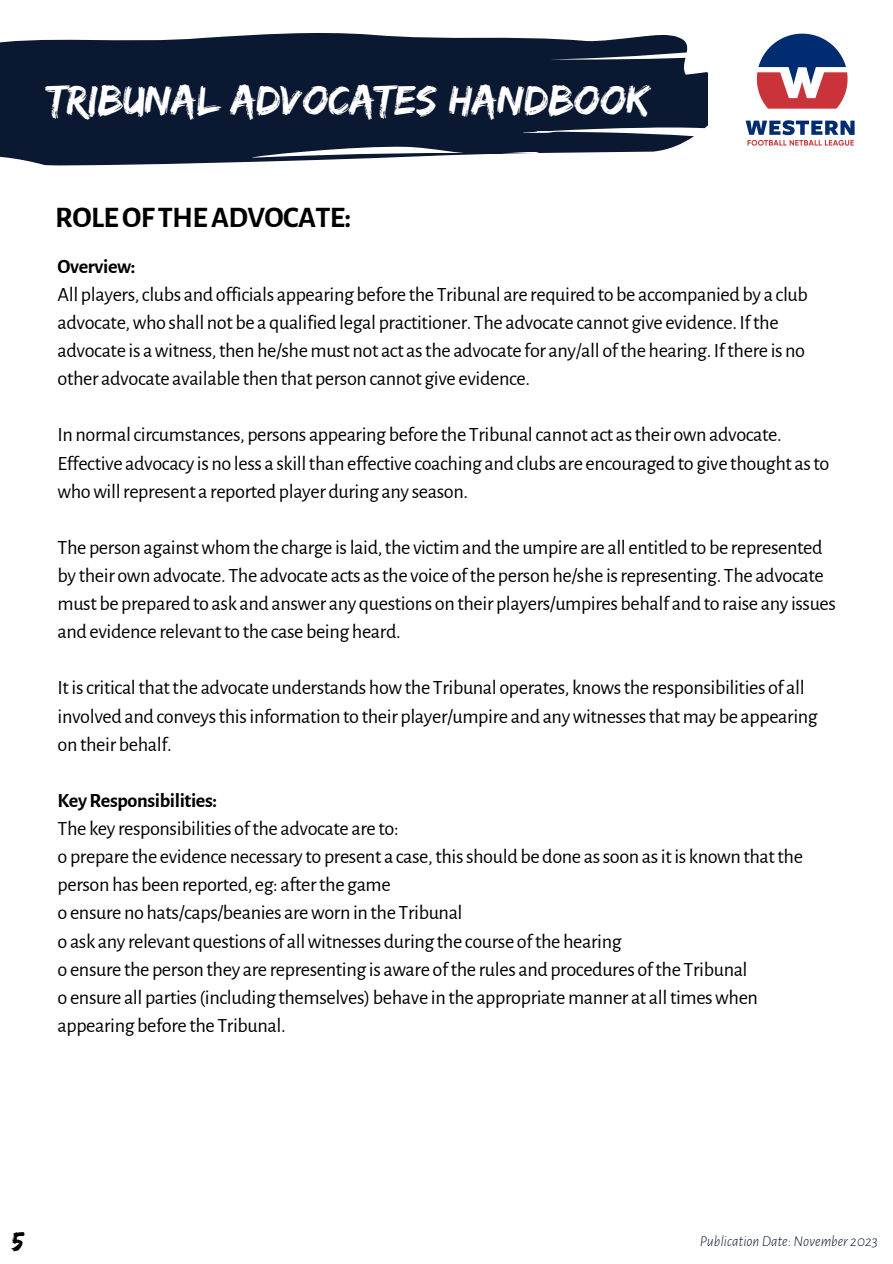
<style>
.page{position:relative;width:893px;height:1264px;background:#fff}
.page>*{position:absolute;margin:0;border:0;box-sizing:border-box;transform-origin:0 0}
.t1{font:43.05px "Edo";color:#fff}
.t2{font:700 30px "Alegreya Sans";letter-spacing:-.02em;color:#000}
.t3{font:27.75px "Edo";color:#000}
.t4{font:20.25px/28px "Alegreya Sans";letter-spacing:-.02em;color:#000}
.t5{font:700 20.25px "Alegreya Sans";letter-spacing:-.02em;color:#000}
.t6{font:italic 300 15px "Alegreya Sans";color:#0a1832}
</style>
<div class="page">
<svg style="left:0;top:33px;width:708px;height:133px;fill:#0a1832"></svg>
<img style="left:745px;top:33px;width:110px;height:113px">
<p class="t1" style="left:47px;top:75px;width:603px">TRIBUNAL ADVOCATES HANDBOOK</p>
<p class="t2" style="left:55px;top:202px;width:297px">ROLEOFTHEADVOCATE:</p>
<p class="t5" style="left:58px;top:256px;width:79px">Overview:</p>
<p class="t4" style="left:58px;top:281px;width:751px">Allplayers,clubs andofficials appearingbefore the Tribunal are requiredtobe accompaniedby a club advocate,who shallnotbe aqualifiedlegalpractitioner. The advocate cannot give evidence.Ifthe advocate is awitness,thenhe/shemustnot act asthe advocate for any/all ofthehearing.Ifthere isno other advocate available thenthatpersoncannot give evidence.</p>
<p class="t4" style="left:58px;top:421px;width:773px">Innormalcircumstances,persons appearingbefore the Tribunalcannot act astheir ownadvocate.<br>Effective advocacy isno less a skillthaneffective coaching andclubs are encouragedto give thought asto whowillrepresent a reportedplayerduring any season.</p>
<p class="t4" style="left:58px;top:534px;width:779px">Thepersonagainstwhomthe charge islaid,the victimandtheumpire are all entitledtobe represented by their ownadvocate. The advocate acts asthe voice ofthepersonhe/she isrepresenting. The advocate mustbepreparedto ask andanswer anyquestions ontheirplayers/umpiresbehalf andto raise any issues andevidence relevantto the casebeingheard.</p>
<p class="t4" style="left:58px;top:674px;width:761px">Itiscriticalthatthe advocateunderstandshowthe Tribunal operates, knowsthe responsibilities of all involvedandconveysthisinformationto theirplayer/umpire andanywitnessesthatmaybe appearing ontheirbehalf.</p>
<p class="t5" style="left:58px;top:790px;width:161px">KeyResponsibilities:</p>
<p class="t4" style="left:58px;top:815px;width:342px">The key responsibilities ofthe advocate are to:</p>
<p class="t4" style="left:58px;top:843px;width:747px">oprepare the evidencenecessary topresent a case,thisshouldbedone assoonasitis knownthatthe personhasbeenreported, eg: afterthe game</p>
<p class="t4" style="left:58px;top:899px;width:406px">o ensurenohats/caps/beanies areworninthe Tribunal</p>
<p class="t4" style="left:58px;top:927px;width:565px">o ask any relevantquestions of allwitnessesduring the course ofthehearing</p>
<p class="t4" style="left:58px;top:955px;width:691px">o ensure thepersonthey are representing is aware ofthe rules andprocedures ofthe Tribunal</p>
<p class="t4" style="left:58px;top:983px;width:702px">o ensure allparties(including themselves)behave inthe appropriatemanner at alltimeswhen appearingbefore the Tribunal.</p>
<p class="t3" style="left:11px;top:1224px;width:14px">5</p>
<p class="t6" style="left:699px;top:1234px;width:179px">Publication Date:November 2023</p>
</div>
